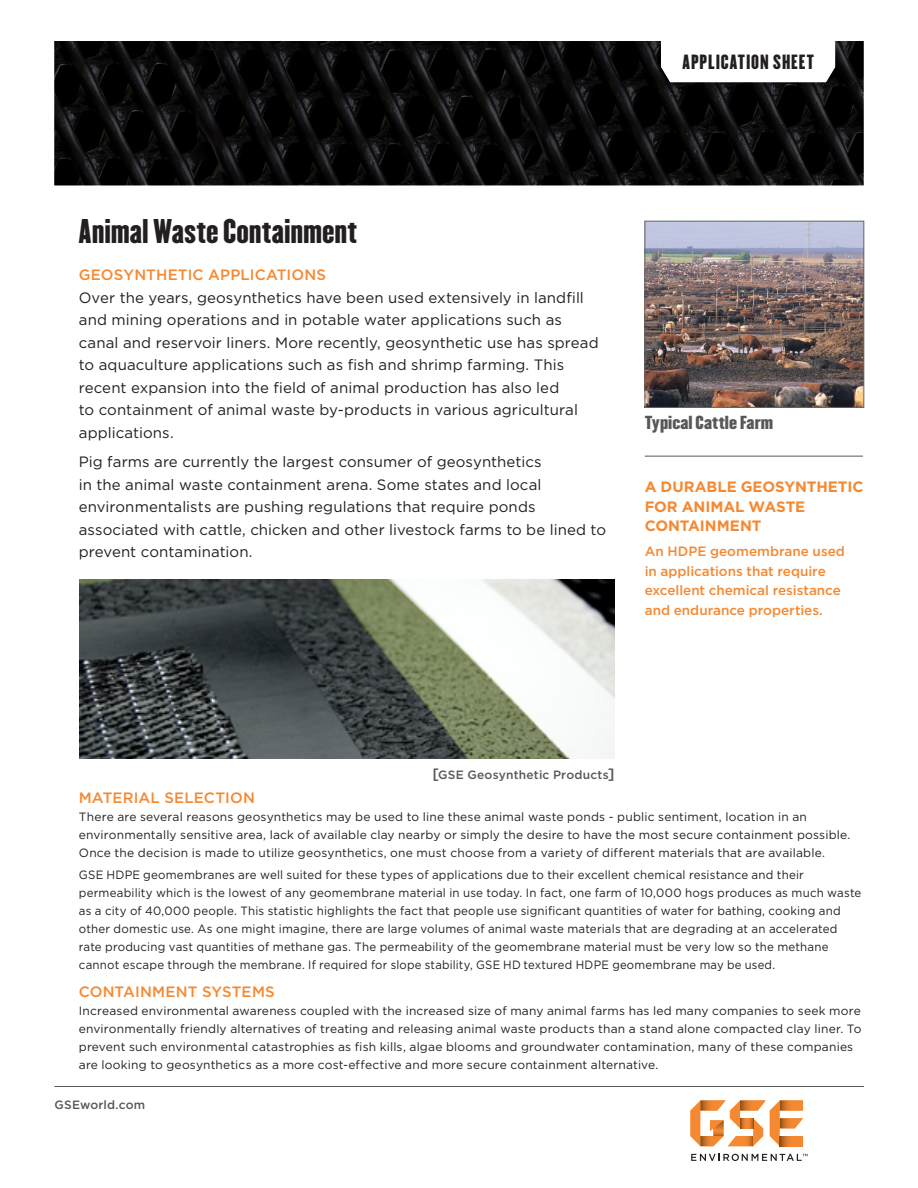
<style>
.page{position:relative;width:918px;height:1188px;background:#fff}
.page>*{position:absolute;margin:0;border:0;box-sizing:border-box;transform-origin:0 0}
.Page_Title{font:30px "Champion HTF Lightweight";color:#231f20}
.Sheet_Indicator_Tab{font:18px "Champion HTF Lightweight";letter-spacing:.05em;color:#231f20}
.Product_Title{font:16.5px "Champion HTF Welterweight";letter-spacing:.005em;color:#57585a}
.Lead_In{font:15px/22.5px "Gotham";letter-spacing:.005em;color:#231f20}
.Subhead_1{font:500 15px "Gotham";letter-spacing:.01em;color:#f58932}
.Sidebar_Bullet_Heade{font:700 15px/19.5px "Gotham";letter-spacing:-.005em;color:#f58932}
.Sidebar_Bullet_Style{font:500 13.5px/19.5px "Gotham";color:#f58932}
.Body_Text{font:12px/18px "Gotham";letter-spacing:.015em;color:#231f20}
.Body_Text-2{font:12px/18px "Gotham";letter-spacing:.015em;color:#231f20;scale:.96 1}
.Captions{font:500 12px "Gotham";letter-spacing:.02em;color:#57585a}
.s1{font-size:15px}
</style>
<div class="page">
<svg style="left:691px;top:1154px;width:117px;height:7px"></svg>
<svg style="left:690px;top:1100px;width:113px;height:46px"></svg>
<img style="left:80px;top:580px;width:535px;height:179px">
<img style="left:647px;top:223px;width:215px;height:183px">
<div style="left:645px;top:221px;width:219px;height:187px;border:1px solid #57585a"></div>
<hr style="left:54px;top:1086px;width:810px;height:1px;background:#57585a">
<hr style="left:645px;top:456px;width:218px;height:1px;background:#57585a">
<svg style="left:54px;top:41px;width:810px;height:144px;background:#1a191a"></svg>
<p class="Sheet_Indicator_Tab" style="left:682px;top:50px;width:133px">APPLICATION SHEET</p>
<p class="Page_Title" style="left:79px;top:211px;width:280px">Animal Waste Containment</p>
<p class="Subhead_1" style="left:79px;top:266px;width:249px">GEOSYNTHETIC APPLICATIONS</p>
<p class="Lead_In" style="left:79px;top:286px;width:521px">Over the years, geosynthetics have been used extensively in landfill and mining operations and in potable water applications such as canal and reservoir liners. More recently, geosynthetic use has spread to aquaculture applications such as fish and shrimp farming. This recent expansion into the field of animal production has also led<br>to containment of animal waste by-products in various agricultural applications.</p>
<p class="Lead_In" style="left:79px;top:450px;width:529px">Pig farms are currently the largest consumer of geosynthetics<br>in the animal waste containment arena. Some states and local environmentalists are pushing regulations that require ponds associated with cattle, chicken and other livestock farms to be lined to prevent contamination.</p>
<p class="Product_Title" style="left:645px;top:411px;width:130px">Typical Cattle Farm</p>
<p class="Sidebar_Bullet_Heade" style="left:645px;top:477px;width:220px">A DURABLE GEOSYNTHETIC<br>FOR ANIMAL WASTE<br>CONTAINMENT</p>
<p class="Sidebar_Bullet_Style" style="left:645px;top:541px;width:202px">An HDPE geomembrane used in applications that require excellent chemical resistance and endurance properties.</p>
<p class="Captions" style="left:432px;top:768px;width:184px"><span class="s1">[</span>GSE Geosynthetic Products<span class="s1">]</span></p>
<p class="Subhead_1" style="left:79px;top:789px;width:178px">MATERIAL SELECTION</p>
<p class="Body_Text" style="left:79px;top:808px;width:773px">There are several reasons geosynthetics may be used to line these animal waste ponds - public sentiment, location in an environmentally sensitive area, lack of available clay nearby or simply the desire to have the most secure containment possible.<br>Once the decision is made to utilize geosynthetics, one must choose from a variety of different materials that are available.</p>
<p class="Body_Text-2" style="left:79px;top:866px;width:817px">GSE HDPE geomembranes are well suited for these types of applications due to their excellent chemical resistance and their permeability which is the lowest of any geomembrane material in use today. In fact, one farm of 10,000 hogs produces as much waste as a city of 40,000 people. This statistic highlights the fact that people use significant quantities of water for bathing, cooking and other domestic use. As one might imagine, there are large volumes of animal waste materials that are degrading at an accelerated rate producing vast quantities of methane gas. The permeability of the geomembrane material must be very low so the methane cannot escape through the membrane. If required for slope stability, GSE HD textured HDPE geomembrane may be used.</p>
<p class="Subhead_1" style="left:79px;top:983px;width:198px">CONTAINMENT SYSTEMS</p>
<p class="Body_Text" style="left:79px;top:1002px;width:784px">Increased environmental awareness coupled with the increased size of many animal farms has led many companies to seek more environmentally friendly alternatives of treating and releasing animal waste products than a stand alone compacted clay liner. To prevent such environmental catastrophies as fish kills, algae blooms and groundwater contamination, many of these companies are looking to geosynthetics as a more cost-effective and more secure containment alternative.</p>
<p class="Captions" style="left:54px;top:1098px;width:92px">GSEworld.com</p>
</div>
